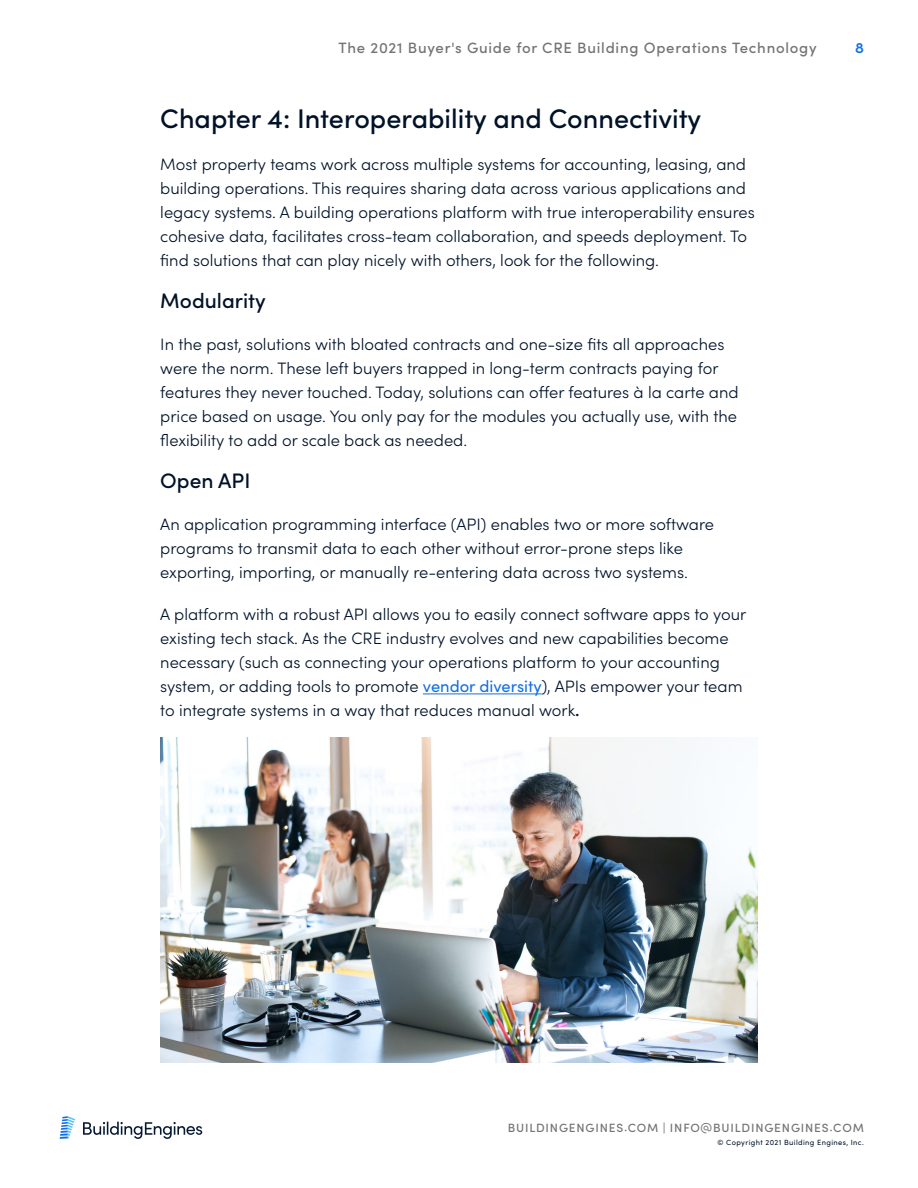
<style>
.page{position:relative;width:918px;height:1188px;background:#fff}
.page>*{position:absolute;margin:0;border:0;box-sizing:border-box;transform-origin:0 0}
.Body{font:500 27px "Sofia Pro";color:#001228}
.t1{font:500 21px "Sofia Pro";color:#001228}
.t2{font:300 16.5px/24px "Sofia Pro";color:#001228}
.t3{font:500 15px "Sofia Pro";letter-spacing:.05em;color:#747477}
.t4{font:600 15px "Sofia Pro";color:#1270e2}
.t5{font:500 12px "Sofia Pro";letter-spacing:.07em;color:#747477}
.t6{font:7.5px "Sofia Pro";letter-spacing:.05em;color:#001228}
.s1{font-weight:400;color:#1270e2}
.s2{font-weight:500;font-size:18px}
</style>
<div class="page">
<svg style="left:83px;top:1122px;width:119px;height:17px"></svg>
<svg style="left:60px;top:1116px;width:15px;height:23px"></svg>
<hr style="left:423px;top:693px;width:119px;height:1px;background:#1270e2">
<img style="left:160px;top:738px;width:598px;height:324px">
<p class="t3" style="left:338px;top:37px;width:480px">The 2021 Buyer's Guide for CRE Building Operations Technology</p>
<p class="Body" style="left:160px;top:99px;width:542px">Chapter 4: Interoperability and Connectivity</p>
<p class="t2" style="left:160px;top:152px;width:596px">Most property teams work across multiple systems for accounting, leasing, and building operations. This requires sharing data across various applications and legacy systems. A building operations platform with true interoperability ensures cohesive data, facilitates cross-team collaboration, and speeds deployment. To find solutions that can play nicely with others, look for the following.</p>
<h2 class="t1" style="left:160px;top:285px;width:107px">Modularity</h2>
<p class="t2" style="left:160px;top:332px;width:580px">In the past, solutions with bloated contracts and one-size fits all approaches were the norm. These left buyers trapped in long-term contracts paying for features they never touched. Today, solutions can offer features à la carte and price based on usage. You only pay for the modules you actually use, with the flexibility to add or scale back as needed.</p>
<h2 class="t1" style="left:160px;top:465px;width:92px">Open API</h2>
<h2 class="t2" style="left:160px;top:512px;width:555px">An application programming interface (API) enables two or more software programs to transmit data to each other without error-prone steps like exporting, importing, or manually re-entering data across two systems.</h2>
<h2 class="t2" style="left:160px;top:602px;width:588px">A platform with a robust API allows you to easily connect software apps to your existing tech stack. As the CRE industry evolves and new capabilities become necessary (such as connecting your operations platform to your accounting system, or adding tools to promote <span class="s1">vendor diversity</span>), APIs empower your team to integrate systems in a way that reduces manual work<span class="s2">.</span></h2>
<p class="t4" style="left:855px;top:37px;width:10px">8</p>
<p class="t5" style="left:508px;top:1119px;width:358px">BUILDINGENGINES.COM | INFO@BUILDINGENGINES.COM</p>
<p class="t6" style="left:718px;top:1137px;width:148px">© Copyright 2021 Building Engines, Inc.</p>
</div>
